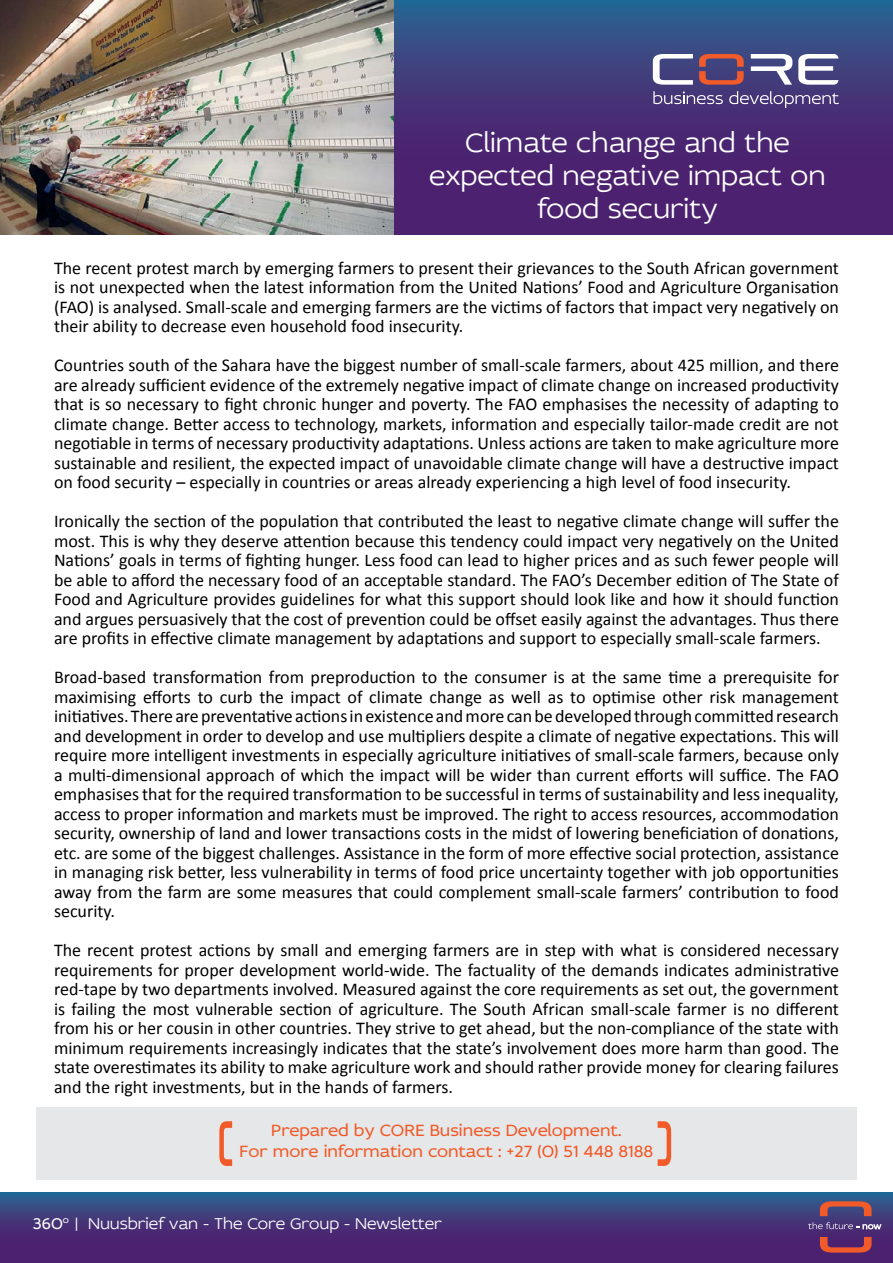
<style>
.page{position:relative;width:893px;height:1263px;background:#fff}
.page>*{position:absolute;margin:0;border:0;box-sizing:border-box;transform-origin:0 0}
.t1{font:300 28.5px/33px "Idealist Sans";color:#fff;text-align:center}
.t2{font:18px/19.5px "Calibri";color:#000;text-align:justify}
.t3{font:17.25px/20.9px "Idealist Sans";color:#f15a29;text-align:center}
.t4{font:300 16.5px "Idealist Sans";color:#fff}
.s1{font-weight:400}
</style>
<div class="page">
<svg style="left:393px;top:0;width:500px;height:235px;background:#423579"></svg>
<svg style="left:0;top:1193px;width:893px;height:70px;background:#423579"></svg>
<svg style="left:808px;top:1222px;width:73px;height:7px"></svg>
<svg style="left:820px;top:1201px;width:52px;height:15px"></svg>
<svg style="left:820px;top:1237px;width:52px;height:15px"></svg>
<img style="left:0;top:0;width:393px;height:235px">
<svg style="left:653px;top:91px;width:70px;height:13px"></svg>
<svg style="left:729px;top:91px;width:110px;height:17px;background:#67588f"></svg>
<svg style="left:653px;top:54px;width:40px;height:31px"></svg>
<svg style="left:699px;top:54px;width:45px;height:31px"></svg>
<svg style="left:751px;top:54px;width:41px;height:31px"></svg>
<svg style="left:798px;top:54px;width:40px;height:31px"></svg>
<div style="left:36px;top:1107px;width:821px;height:73px;background:#e6e7e8"></div>
<svg style="left:219px;top:1121px;width:13px;height:45px"></svg>
<svg style="left:658px;top:1121px;width:13px;height:45px"></svg>
<h1 class="t1" style="left:429px;top:125px;width:398px">Climate change and the expected negative impact on food security</h1>
<p class="t2" style="left:54px;top:257px;width:786px">The recent protest march by emerging farmers to present their grievances to the South African government is not unexpected when the latest information from the United Nations’ Food and Agriculture Organisation (FAO) is analysed. Small-scale and emerging farmers are the victims of factors that impact very negatively on their ability to decrease even household food insecurity.</p>
<p class="t2" style="left:54px;top:355px;width:786px">Countries south of the Sahara have the biggest number of small-scale farmers, about 425 million, and there are already sufficient evidence of the extremely negative impact of climate change on increased productivity that is so necessary to fight chronic hunger and poverty. The FAO emphasises the necessity of adapting to climate change. Better access to technology, markets, information and especially tailor-made credit are not negotiable in terms of necessary productivity adaptations. Unless actions are taken to make agriculture more sustainable and resilient, the expected impact of unavoidable climate change will have a destructive impact on food security – especially in countries or areas already experiencing a high level of food insecurity.</p>
<p class="t2" style="left:54px;top:511px;width:786px">Ironically the section of the population that contributed the least to negative climate change will suffer the most. This is why they deserve attention because this tendency could impact very negatively on the United Nations’ goals in terms of fighting hunger. Less food can lead to higher prices and as such fewer people will be able to afford the necessary food of an acceptable standard. The FAO’s December edition of The State of Food and Agriculture provides guidelines for what this support should look like and how it should function and argues persuasively that the cost of prevention could be offset easily against the advantages. Thus there are profits in effective climate management by adaptations and support to especially small-scale farmers.</p>
<p class="t2" style="left:54px;top:667px;width:786px">Broad-based transformation from preproduction to the consumer is at the same time a prerequisite for maximising efforts to curb the impact of climate change as well as to optimise other risk management initiatives. There are preventative actions in existence and more can be developed through committed research and development in order to develop and use multipliers despite a climate of negative expectations. This will require more intelligent investments in especially agriculture initiatives of small-scale farmers, because only a multi-dimensional approach of which the impact will be wider than current efforts will suffice. The FAO emphasises that for the required transformation to be successful in terms of sustainability and less inequality, access to proper information and markets must be improved. The right to access resources, accommodation security, ownership of land and lower transactions costs in the midst of lowering beneficiation of donations, etc. are some of the biggest challenges. Assistance in the form of more effective social protection, assistance in managing risk better, less vulnerability in terms of food price uncertainty together with job opportunities away from the farm are some measures that could complement small-scale farmers’ contribution to food security.</p>
<p class="t2" style="left:54px;top:939px;width:786px">The recent protest actions by small and emerging farmers are in step with what is considered necessary requirements for proper development world-wide. The factuality of the demands indicates administrative red-tape by two departments involved. Measured against the core requirements as set out, the government is failing the most vulnerable section of agriculture. The South African small-scale farmer is no different from his or her cousin in other countries. They strive to get ahead, but the non-compliance of the state with minimum requirements increasingly indicates that the state’s involvement does more harm than good. The state overestimates its ability to make agriculture work and should rather provide money for clearing failures and the right investments, but in the hands of farmers.</p>
<p class="t3" style="left:240px;top:1120px;width:415px">Prepared by CORE Business Development.<br>For more information contact : +27 (0) 51 448 8188</p>
<p class="t4" style="left:33px;top:1212px;width:411px"><span class="s1">360</span><sup>o</sup> | Nuusbrief van - The Core Group - Newsletter</p>
</div>
